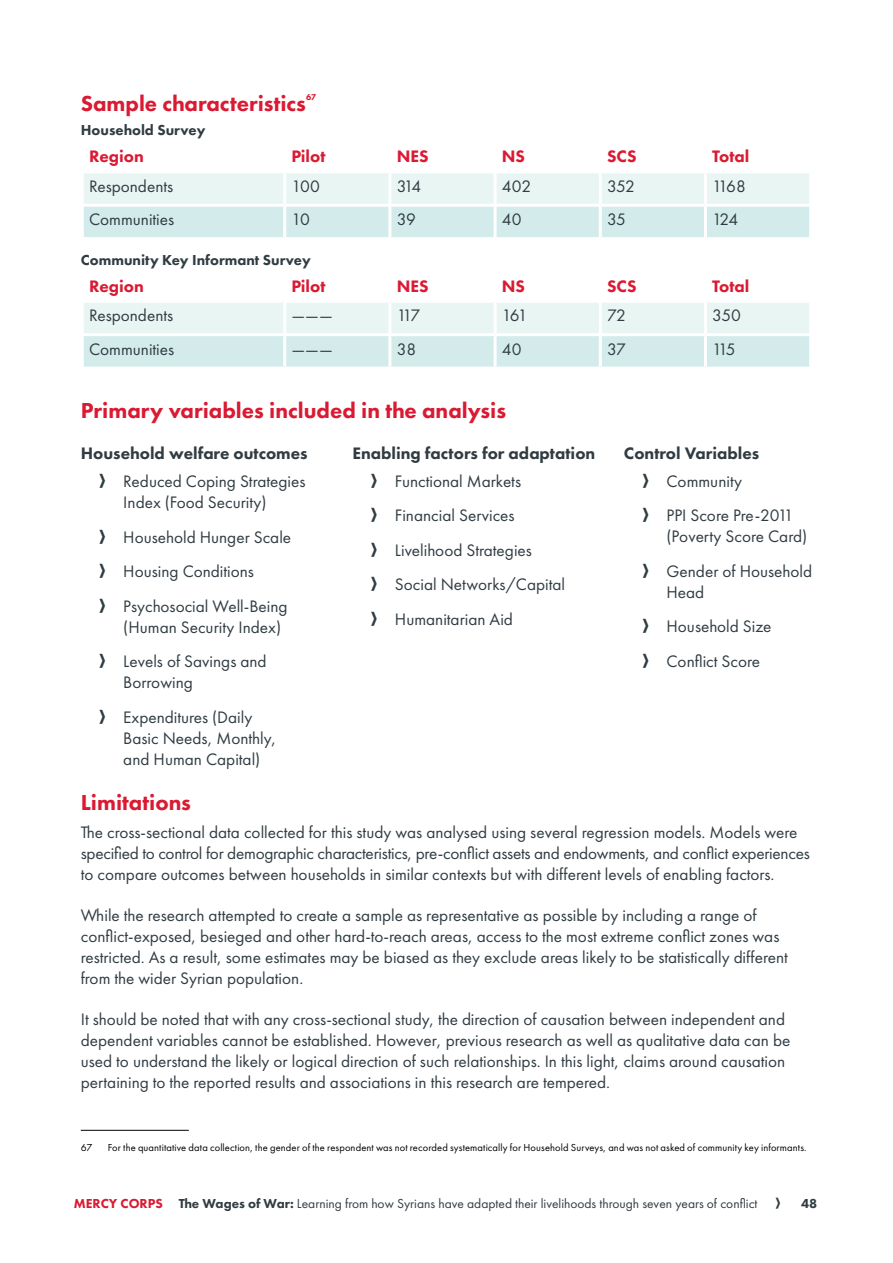
<style>
.page{position:relative;width:893px;height:1263px;background:#fff}
.page>*{position:absolute;margin:0;border:0;box-sizing:border-box;transform-origin:0 0}
.t1{font:800 22.5px "Futura PT";color:#da1a32}
.t2{font:17.25px/34.5px "Futura PT";color:#303c42}
.t3{font:800 17.25px "Futura PT";color:#303c42}
.t4{font:800 17.25px "Futura PT";color:#da1a32}
.t5{font:800 15px "Futura PT";color:#303c42}
.t6{font:13.5px "Futura PT";color:#303c42}
.t7{font:800 13.5px "Futura PT";color:#303c42}
.t8{font:10.5px "Futura PT";letter-spacing:.01em;color:#000}
.t9{font:800 8.7px "Futura PT";color:#da1a32}
.s1{font-weight:800;color:#da1a32}
.s2{font-weight:800}
</style>
<div class="page">
<svg style="left:84px;top:173px;width:725px;height:64px;background:#def0ef"></svg>
<hr style="left:81px;top:204px;width:204px;height:3px;background:#fff">
<hr style="left:285px;top:204px;width:105px;height:3px;background:#fff">
<hr style="left:390px;top:204px;width:105px;height:3px;background:#fff">
<hr style="left:495px;top:204px;width:105px;height:3px;background:#fff">
<hr style="left:600px;top:204px;width:105px;height:3px;background:#fff">
<hr style="left:705px;top:204px;width:107px;height:3px;background:#fff">
<svg style="left:84px;top:303px;width:725px;height:64px;background:#def0ef"></svg>
<hr style="left:81px;top:333px;width:204px;height:3px;background:#fff">
<hr style="left:285px;top:333px;width:105px;height:3px;background:#fff">
<hr style="left:390px;top:333px;width:105px;height:3px;background:#fff">
<hr style="left:495px;top:333px;width:105px;height:3px;background:#fff">
<hr style="left:600px;top:333px;width:105px;height:3px;background:#fff">
<hr style="left:705px;top:333px;width:107px;height:3px;background:#fff">
<hr style="left:81px;top:1130px;width:108px;height:1px;background:#000">
<h1 class="t1" style="left:81px;top:89px;width:227px">Sample characteristics</h1>
<p class="t9" style="left:306px;top:91px;width:12px">67</p>
<p class="t5" style="left:81px;top:121px;width:126px">Household Survey</p>
<p class="t4" style="left:89px;top:146px;width:56px">Region</p>
<p class="t4" style="left:291px;top:146px;width:36px">Pilot</p>
<p class="t4" style="left:397px;top:146px;width:33px">NES</p>
<p class="t4" style="left:502px;top:146px;width:25px">NS</p>
<p class="t4" style="left:607px;top:146px;width:31px">SCS</p>
<p class="t4" style="left:712px;top:146px;width:39px">Total</p>
<p class="t2" style="left:89px;top:169px;width:86px">Respondents</p>
<p class="t2" style="left:291px;top:169px;width:30px">100</p>
<p class="t2" style="left:397px;top:169px;width:26px">314</p>
<p class="t2" style="left:502px;top:169px;width:31px">402</p>
<p class="t2" style="left:607px;top:169px;width:29px">352</p>
<p class="t2" style="left:712px;top:169px;width:35px">1168</p>
<p class="t2" style="left:89px;top:202px;width:87px">Communities</p>
<p class="t2" style="left:291px;top:202px;width:20px">10</p>
<p class="t2" style="left:397px;top:202px;width:21px">39</p>
<p class="t2" style="left:502px;top:202px;width:21px">40</p>
<p class="t2" style="left:607px;top:202px;width:20px">35</p>
<p class="t2" style="left:712px;top:202px;width:27px">124</p>
<p class="t5" style="left:81px;top:250px;width:232px">Community Key Informant Survey</p>
<p class="t4" style="left:89px;top:275px;width:56px">Region</p>
<p class="t4" style="left:291px;top:275px;width:36px">Pilot</p>
<p class="t4" style="left:397px;top:275px;width:33px">NES</p>
<p class="t4" style="left:502px;top:275px;width:25px">NS</p>
<p class="t4" style="left:607px;top:275px;width:31px">SCS</p>
<p class="t4" style="left:712px;top:275px;width:39px">Total</p>
<p class="t2" style="left:89px;top:298px;width:86px">Respondents</p>
<p class="t2" style="left:291px;top:298px;width:43px">———</p>
<p class="t2" style="left:397px;top:298px;width:25px">117</p>
<p class="t2" style="left:502px;top:298px;width:27px">161</p>
<p class="t2" style="left:607px;top:298px;width:20px">72</p>
<p class="t2" style="left:712px;top:298px;width:30px">350</p>
<p class="t2" style="left:89px;top:331px;width:87px">Communities</p>
<p class="t2" style="left:291px;top:331px;width:43px">———</p>
<p class="t2" style="left:397px;top:331px;width:21px">38</p>
<p class="t2" style="left:502px;top:331px;width:21px">40</p>
<p class="t2" style="left:607px;top:331px;width:20px">37</p>
<p class="t2" style="left:712px;top:331px;width:25px">115</p>
<h1 class="t1" style="left:81px;top:397px;width:427px">Primary variables included in the analysis</h1>
<p class="t3" style="left:81px;top:443px;width:228px">Household welfare outcomes</p>
<p class="t2" style="left:123px;top:471px;width:184px;line-height:21px">Reduced Coping Strategies<br>Index (Food Security)</p>
<p class="t2" style="left:123px;top:519px;width:169px">Household Hunger Scale<br>Housing Conditions<br>Psychosocial Well-Being</p>
<p class="t2" style="left:123px;top:609px;width:159px">(Human Security Index)<br>Levels of Savings and</p>
<p class="t2" style="left:123px;top:665px;width:131px">Borrowing<br>Expenditures (Daily</p>
<p class="t2" style="left:123px;top:727px;width:154px;line-height:21px">Basic Needs, Monthly, and Human Capital)</p>
<p class="t3" style="left:352px;top:443px;width:244px">Enabling factors for adaptation</p>
<p class="t2" style="left:395px;top:464px;width:172px">Functional Markets<br>Financial Services<br>Livelihood Strategies<br>Social Networks/Capital<br>Humanitarian Aid</p>
<p class="t3" style="left:624px;top:443px;width:137px">Control Variables</p>
<p class="t2" style="left:666px;top:464px;width:128px">Community<br>PPI Score Pre-2011</p>
<p class="t2" style="left:666px;top:519px;width:147px">(Poverty Score Card)<br>Gender of Household</p>
<p class="t2" style="left:666px;top:575px;width:107px">Head<br>Household Size<br>Conflict Score</p>
<h1 class="t1" style="left:81px;top:788px;width:112px">Limitations</h1>
<p class="t2" style="left:81px;top:821px;width:731px;line-height:21px">The cross-sectional data collected for this study was analysed using several regression models. Models were specified to control for demographic characteristics, pre-conflict assets and endowments, and conflict experiences to compare outcomes between households in similar contexts but with different levels of enabling factors.</p>
<p class="t2" style="left:81px;top:904px;width:709px;line-height:21px">While the research attempted to create a sample as representative as possible by including a range of conflict-exposed, besieged and other hard-to-reach areas, access to the most extreme conflict zones was restricted. As a result, some estimates may be biased as they exclude areas likely to be statistically different from the wider Syrian population.</p>
<p class="t2" style="left:81px;top:1009px;width:711px;line-height:21px">It should be noted that with any cross-sectional study, the direction of causation between independent and dependent variables cannot be established. However, previous research as well as qualitative data can be used to understand the likely or logical direction of such relationships. In this light, claims around causation pertaining to the reported results and associations in this research are tempered.</p>
<p class="t8" style="left:81px;top:1141px;width:13px">67</p>
<p class="t8" style="left:108px;top:1141px;width:700px">For the quantitative data collection, the gender of the respondent was not recorded systematically for Household Surveys, and was not asked of community key informants.</p>
<p class="t6" style="left:74px;top:1195px;width:685px"><span class="s1">MERCY CORPS</span> <span class="s2">The Wages of War:</span> Learning from how Syrians have adapted their livelihoods through seven years of conflict</p>
<p class="t7" style="left:801px;top:1195px;width:18px">48</p>
</div>
